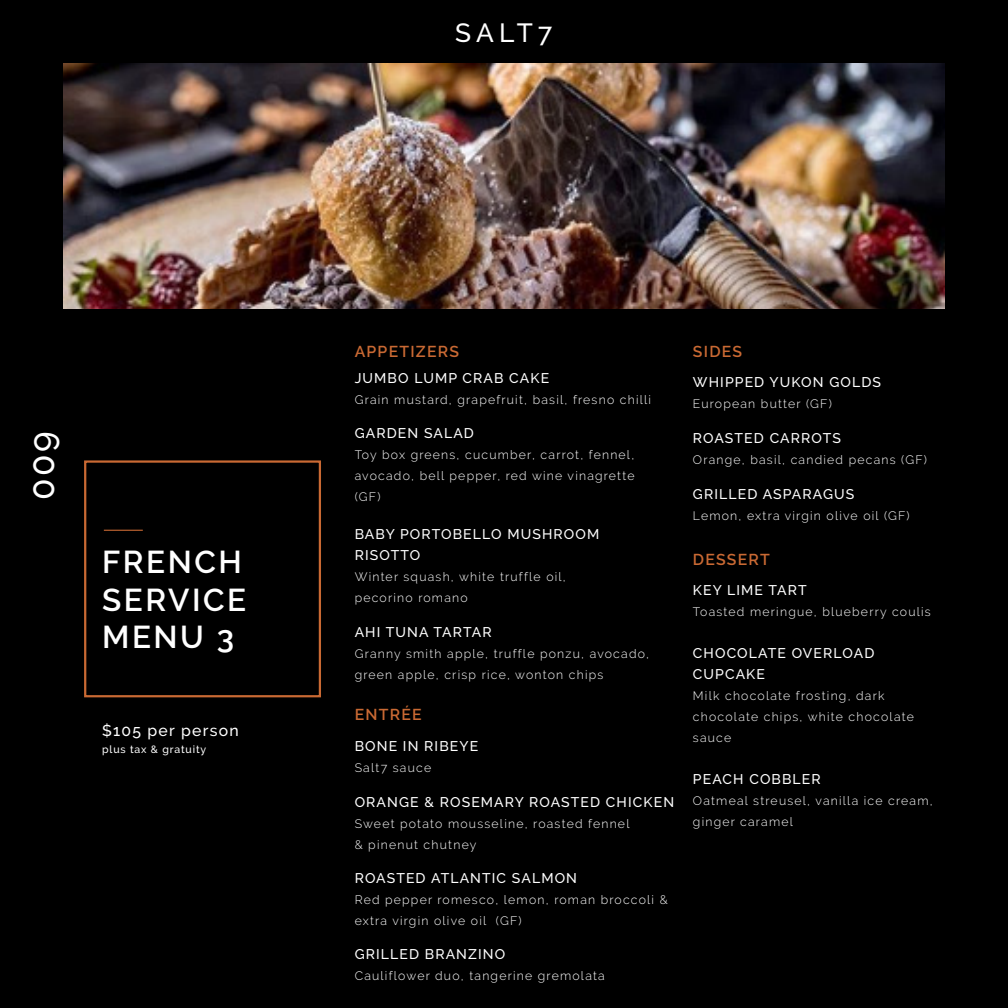
<style>
.page{position:relative;width:1008px;height:1008px;background:#000}
.page>*{position:absolute;margin:0;border:0;box-sizing:border-box;transform-origin:0 0}
.t1{font:500 35px "Raleway";color:#fff}
.t2{font:600 31.5px/37.8px "Raleway";letter-spacing:.08em;color:#fff}
.t3{font:500 26.25px "Raleway";letter-spacing:.195em;color:#fff}
.t4{font:600 15.75px "Raleway";letter-spacing:.08em;color:#c96933}
.t5{font:500 15.75px "Raleway";letter-spacing:.08em;color:#fff}
.t6{font:500 14px/21px "Raleway";letter-spacing:.08em;color:#fff}
.t7{font:300 12.25px/21px "Raleway";letter-spacing:.1em;color:#fff}
.t8{font:500 10.5px "Raleway";letter-spacing:.08em;color:#fff}
</style>
<div class="page">
<div style="left:84px;top:460px;width:237px;height:237px;border:2px solid #c96933"></div>
<img style="left:63px;top:63px;width:882px;height:246px">
<hr style="left:104px;top:530px;width:39px;height:1px;background:#c96933">
<p class="t3" style="left:455px;top:18px;width:99px">SALT7</p>
<p class="t1" style="left:22px;top:500px;width:71px;rotate:-90deg">009</p>
<p class="t2" style="left:102px;top:543px;width:146px">FRENCH<br>SERVICE</p>
<p class="t2" style="left:102px;top:619px;width:133px">MENU 3</p>
<p class="t5" style="left:102px;top:721px;width:138px">$105 per person</p>
<p class="t8" style="left:102px;top:744px;width:106px">plus tax &amp; gratuity</p>
<p class="t4" style="left:355px;top:343px;width:106px">APPETIZERS</p>
<p class="t6" style="left:355px;top:367px;width:196px">JUMBO LUMP CRAB CAKE</p>
<p class="t7" style="left:355px;top:389px;width:298px">Grain mustard, grapefruit, basil, fresno chilli</p>
<p class="t6" style="left:355px;top:423px;width:121px">GARDEN SALAD</p>
<p class="t7" style="left:355px;top:444px;width:281px;text-align:justify">Toy box greens, cucumber, carrot, fennel, avocado, bell pepper, red wine vinagrette (GF)</p>
<p class="t6" style="left:355px;top:524px;width:246px">BABY PORTOBELLO MUSHROOM<br>RISOTTO</p>
<p class="t7" style="left:355px;top:567px;width:213px">Winter squash, white truffle oil, pecorino romano</p>
<p class="t6" style="left:355px;top:621px;width:138px">AHI TUNA TARTAR</p>
<p class="t7" style="left:355px;top:643px;width:296px">Granny smith apple, truffle ponzu, avocado, green apple, crisp rice, wonton chips</p>
<p class="t4" style="left:355px;top:706px;width:68px">ENTRÉE</p>
<p class="t6" style="left:355px;top:736px;width:125px">BONE IN RIBEYE</p>
<p class="t7" style="left:355px;top:757px;width:78px">Salt7 sauce</p>
<p class="t6" style="left:355px;top:791px;width:321px">ORANGE &amp; ROSEMARY ROASTED CHICKEN</p>
<p class="t7" style="left:355px;top:813px;width:276px">Sweet potato mousseline, roasted fennel &amp; pinenut chutney</p>
<p class="t6" style="left:355px;top:868px;width:224px">ROASTED ATLANTIC SALMON</p>
<p class="t7" style="left:355px;top:889px;width:315px">Red pepper romesco, lemon, roman broccoli &amp; extra virgin olive oil (GF)</p>
<p class="t6" style="left:355px;top:944px;width:152px">GRILLED BRANZINO</p>
<p class="t7" style="left:355px;top:965px;width:252px">Cauliflower duo, tangerine gremolata</p>
<p class="t4" style="left:693px;top:343px;width:51px">SIDES</p>
<p class="t6" style="left:693px;top:371px;width:190px">WHIPPED YUKON GOLDS</p>
<p class="t7" style="left:693px;top:393px;width:140px">European butter (GF)</p>
<p class="t6" style="left:693px;top:427px;width:150px">ROASTED CARROTS</p>
<p class="t7" style="left:693px;top:449px;width:236px">Orange, basil, candied pecans (GF)</p>
<p class="t6" style="left:693px;top:483px;width:163px">GRILLED ASPARAGUS</p>
<p class="t7" style="left:693px;top:505px;width:218px">Lemon, extra virgin olive oil (GF)</p>
<p class="t4" style="left:693px;top:551px;width:78px">DESSERT</p>
<p class="t6" style="left:693px;top:579px;width:115px">KEY LIME TART</p>
<p class="t7" style="left:693px;top:601px;width:239px">Toasted meringue, blueberry coulis</p>
<p class="t6" style="left:693px;top:642px;width:183px">CHOCOLATE OVERLOAD<br>CUPCAKE</p>
<p class="t7" style="left:693px;top:685px;width:222px">Milk chocolate frosting, dark chocolate chips, white chocolate sauce</p>
<p class="t6" style="left:693px;top:768px;width:129px">PEACH COBBLER</p>
<p class="t7" style="left:693px;top:790px;width:241px">Oatmeal streusel, vanilla ice cream, ginger caramel</p>
</div>
